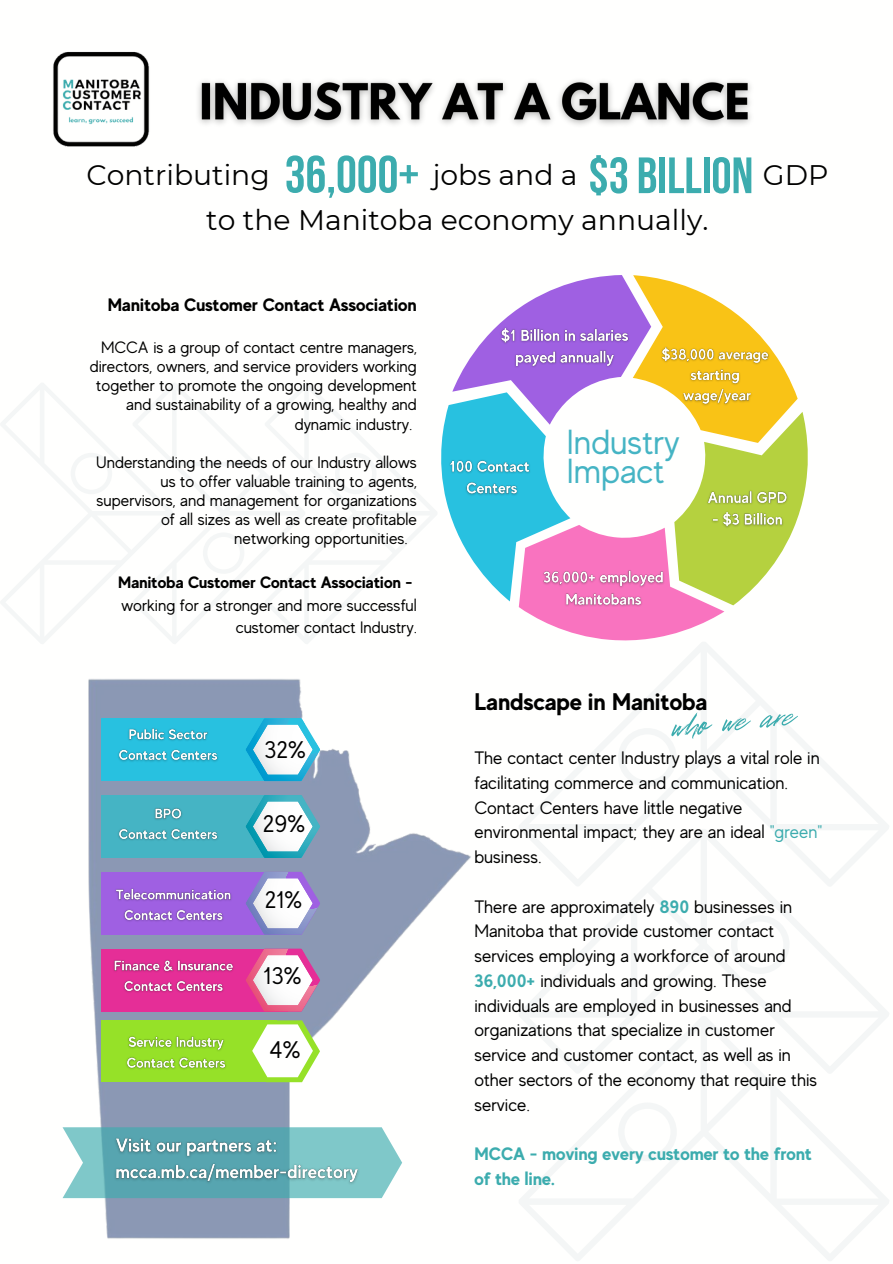
<style>
.page{position:relative;width:893px;height:1264px;background:#fff}
.page>*{position:absolute;margin:0;border:0;box-sizing:border-box;transform-origin:0 0}
.t1{font:700 52.5px "Bebas Neue";color:#3cacae}
.t2{font:700 51px "Bebas Neue";color:#3cacae}
.t3{font:50.25px "Disruptors Script";color:#3cacae}
.t4{font:34.65px/29.2px "MADE Evolve Sans";color:#45b4c4}
.t5{font:28.2px "Montserrat";color:#000}
.t6{font:700 24px "MADE Evolve Sans";color:#000}
.t7{font:24px "MADE Evolve Sans";color:#000}
.t8{font:23.85px "MADE Evolve Sans";color:#000}
.t9{font:18px/24.8px "MADE Evolve Sans";color:#000}
.t10{font:700 18px/24.8px "MADE Evolve Sans";color:#3cacae}
.t11{font:700 18px "MADE Evolve Sans";color:#000}
.t12{font:16.5px/19px "MADE Evolve Sans";color:#000;text-align:right}
.t13{font:700 16.5px "MADE Evolve Sans";color:#000}
.s1{color:#3cacae}
.s2{font-weight:700;color:#3cacae}
</style>
<div class="page">
<img style="left:53px;top:51px;width:97px;height:96px">
<svg style="left:521px;top:644px;width:368px;height:617px"></svg>
<img style="left:62px;top:679px;width:459px;height:560px">
<svg style="left:441px;top:275px;width:367px;height:369px"></svg>
<div style="left:101px;top:948px;width:186px;height:63px;background:#e52e97"></div>
<svg style="left:245px;top:948px;width:75px;height:63px"></svg>
<div style="left:101px;top:871px;width:186px;height:63px;background:#9f60e2"></div>
<svg style="left:245px;top:871px;width:75px;height:63px"></svg>
<div style="left:101px;top:795px;width:186px;height:63px;background:#45b4c4"></div>
<svg style="left:245px;top:795px;width:75px;height:63px"></svg>
<div style="left:101px;top:718px;width:186px;height:63px;background:#28c1e0"></div>
<svg style="left:246px;top:718px;width:74px;height:63px"></svg>
<div style="left:101px;top:1020px;width:175px;height:62px;background:#96e128"></div>
<svg style="left:252px;top:1020px;width:68px;height:62px"></svg>
<svg style="left:63px;top:1127px;width:339px;height:71px"></svg>
<svg style="left:1px;top:383px;width:436px;height:261px"></svg>
<img style="left:198px;top:80px;width:553px;height:45px">
<img style="left:702px;top:483px;width:89px;height:50px">
<img style="left:496px;top:321px;width:137px;height:51px">
<img style="left:657px;top:341px;width:120px;height:69px">
<img style="left:538px;top:563px;width:130px;height:50px">
<img style="left:445px;top:453px;width:94px;height:50px">
<img style="left:118px;top:728px;width:100px;height:34px">
<img style="left:118px;top:808px;width:100px;height:32px">
<img style="left:116px;top:888px;width:116px;height:34px">
<img style="left:113px;top:960px;width:121px;height:33px">
<img style="left:126px;top:1036px;width:100px;height:33px">
<img style="left:112px;top:1130px;width:251px;height:58px">
<h1 class="t1" style="left:285px;top:153px;width:136px">36,000+</h1>
<h2 class="t2" style="left:588px;top:155px;width:166px">$3 Billion</h2>
<h3 class="t5" style="left:86px;top:158px;width:185px">Contributing</h3>
<h3 class="t5" style="left:432px;top:158px;width:146px">jobs and a</h3>
<h3 class="t5" style="left:762px;top:158px;width:67px">GDP</h3>
<h3 class="t5" style="left:206px;top:203px;width:503px">to the Manitoba economy annually.</h3>
<p class="t11" style="left:108px;top:294px;width:310px">Manitoba Customer Contact Association</p>
<p class="t12" style="left:90px;top:338px;width:328px">MCCA is a group of contact centre managers, directors, owners, and service providers working together to promote the ongoing development and sustainability of a growing, healthy and dynamic industry.</p>
<p class="t12" style="left:96px;top:452px;width:322px">Understanding the needs of our Industry allows</p>
<p class="t12" style="left:160px;top:472px;width:258px">us to offer valuable training to agents,</p>
<p class="t12" style="left:97px;top:491px;width:322px">supervisors, and management for organizations</p>
<p class="t12" style="left:161px;top:510px;width:257px">of all sizes as well as create profitable</p>
<p class="t12" style="left:234px;top:529px;width:175px">networking opportunities.</p>
<p class="t13" style="left:118px;top:572px;width:296px">Manitoba Customer Contact Association -</p>
<p class="t12" style="left:121px;top:593px;width:297px;line-height:22.5px">working for a stronger and more successful customer contact Industry.</p>
<h3 class="t7" style="left:264px;top:736px;width:43px">32%</h3>
<h3 class="t7" style="left:263px;top:810px;width:44px">29%</h3>
<h3 class="t8" style="left:265px;top:886px;width:39px">21%</h3>
<h3 class="t7" style="left:263px;top:962px;width:39px">13%</h3>
<h3 class="t7" style="left:269px;top:1036px;width:33px">4%</h3>
<h3 class="t4" style="left:566px;top:428px;width:114px">Industry<br>Impact</h3>
<h3 class="t6" style="left:474px;top:687px;width:235px">Landscape in Manitoba</h3>
<p class="t9" style="left:474px;top:745px;width:349px">The contact center Industry plays a vital role in facilitating commerce and communication.<br>Contact Centers have little negative environmental impact; they are an ideal <span class="s1">"green" </span>business.</p>
<p class="t9" style="left:474px;top:894px;width:344px">There are approximately <span class="s2">890</span> businesses in Manitoba that provide customer contact services employing a workforce of around <span class="s2">36,000+</span> individuals and growing. These individuals are employed in businesses and organizations that specialize in customer service and customer contact, as well as in other sectors of the economy that require this service.</p>
<p class="t10" style="left:474px;top:1141px;width:339px">MCCA - moving every customer to the front of the line.</p>
<h3 class="t3" style="left:667px;top:694px;width:124px;rotate:-6deg">who we are</h3>
</div>
